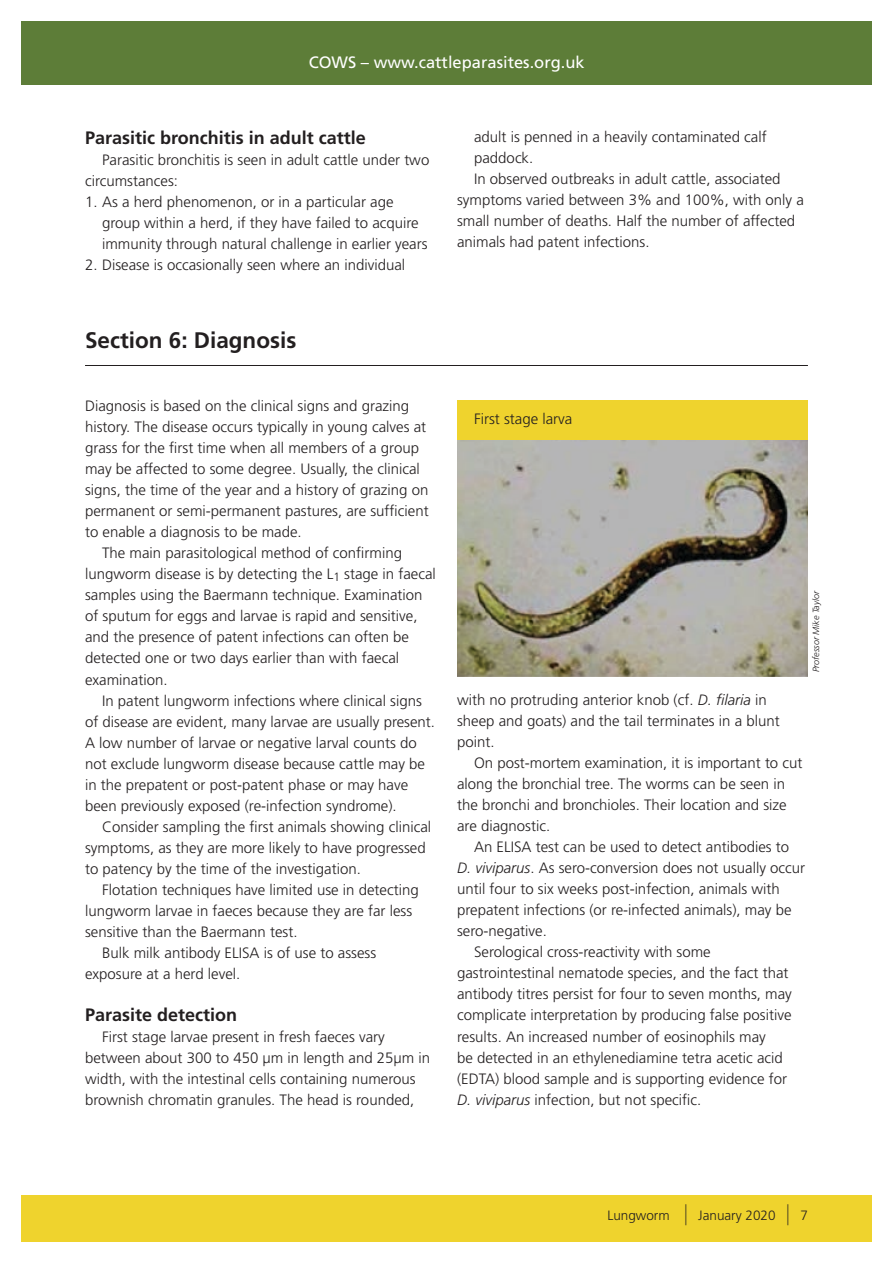
<style>
.page{position:relative;width:893px;height:1263px;background:#fff}
.page>*{position:absolute;margin:0;border:0;box-sizing:border-box;transform-origin:0 0}
.t1{font:700 22.5px "Frutiger";color:#231f20}
.t2{font:700 18px "Frutiger";color:#231f20}
.t3{font:16.5px "Frutiger";color:#fff}
.t4{font:300 15px/21px "Frutiger";color:#231f20}
.t5{font:300 13.5px "Frutiger";color:#231f20}
.t6{font:italic 300 9px "Frutiger";color:#231f20}
.s1{font-style:italic}
.s2{font-size:21px}
</style>
<div class="page">
<div style="left:22px;top:21px;width:850px;height:64px;background:#5d7d38"></div>
<div style="left:22px;top:1195px;width:850px;height:47px;background:#efd32d"></div>
<hr style="left:85px;top:365px;width:723px;height:1px;background:#231f20">
<img style="left:457px;top:439px;width:351px;height:238px">
<div style="left:457px;top:400px;width:351px;height:39px;background:#efd32d"></div>
<p class="t3" style="left:309px;top:53px;width:277px">COWS – www.cattleparasites.org.uk</p>
<p class="t2" style="left:85px;top:127px;width:282px">Parasitic bronchitis in adult cattle</p>
<p class="t4" style="left:85px;top:150px;width:346px;text-indent:17px">Parasitic bronchitis is seen in adult cattle under two circumstances:</p>
<p class="t4" style="left:102px;top:192px;width:327px;text-indent:-17px">1. As a herd phenomenon, or in a particular age group within a herd, if they have failed to acquire immunity through natural challenge in earlier years</p>
<p class="t4" style="left:85px;top:255px;width:322px">2. Disease is occasionally seen where an individual</p>
<p class="t4" style="left:474px;top:126px;width:294px">adult is penned in a heavily contaminated calf</p>
<p class="t4" style="left:474px;top:147px;width:61px">paddock.</p>
<p class="t4" style="left:474px;top:168px;width:308px">In observed outbreaks in adult cattle, associated</p>
<p class="t4" style="left:457px;top:189px;width:348px">symptoms varied between 3% and 100%, with only a</p>
<p class="t4" style="left:457px;top:210px;width:340px">small number of deaths. Half the number of affected</p>
<p class="t4" style="left:457px;top:231px;width:194px">animals had patent infections.</p>
<h1 class="t1" style="left:85px;top:327px;width:213px">Section 6: Diagnosis</h1>
<p class="t4" style="left:85px;top:396px;width:326px">Diagnosis is based on the clinical signs and grazing</p>
<p class="t4" style="left:85px;top:417px;width:343px">history. The disease occurs typically in young calves at</p>
<p class="t4" style="left:85px;top:438px;width:335px">grass for the first time when all members of a group</p>
<p class="t4" style="left:85px;top:459px;width:336px">may be affected to some degree. Usually, the clinical</p>
<p class="t4" style="left:85px;top:480px;width:345px">signs, the time of the year and a history of grazing on</p>
<p class="t4" style="left:85px;top:501px;width:345px">permanent or semi-permanent pastures, are sufficient</p>
<p class="t4" style="left:85px;top:522px;width:218px">to enable a diagnosis to be made.</p>
<p class="t4" style="left:102px;top:543px;width:302px">The main parasitological method of confirming</p>
<p class="t4" style="left:85px;top:564px;width:352px">lungworm disease is by detecting the L<sub>1</sub> stage in faecal</p>
<p class="t4" style="left:85px;top:585px;width:339px">samples using the Baermann technique. Examination</p>
<p class="t4" style="left:85px;top:606px;width:334px">of sputum for eggs and larvae is rapid and sensitive,</p>
<p class="t4" style="left:85px;top:627px;width:325px">and the presence of patent infections can often be</p>
<p class="t4" style="left:85px;top:648px;width:316px">detected one or two days earlier than with faecal</p>
<p class="t4" style="left:85px;top:669px;width:84px">examination.</p>
<p class="t4" style="left:102px;top:690px;width:321px">In patent lungworm infections where clinical signs</p>
<p class="t4" style="left:85px;top:711px;width:352px">of disease are evident, many larvae are usually present.</p>
<p class="t4" style="left:85px;top:732px;width:333px">A low number of larvae or negative larval counts do</p>
<p class="t4" style="left:85px;top:753px;width:342px">not exclude lungworm disease because cattle may be</p>
<p class="t4" style="left:85px;top:774px;width:325px">in the prepatent or post-patent phase or may have</p>
<p class="t4" style="left:85px;top:795px;width:313px">been previously exposed (re-infection syndrome).</p>
<p class="t4" style="left:102px;top:816px;width:331px">Consider sampling the first animals showing clinical</p>
<p class="t4" style="left:85px;top:837px;width:342px">symptoms, as they are more likely to have progressed</p>
<p class="t4" style="left:85px;top:858px;width:277px">to patency by the time of the investigation.</p>
<p class="t4" style="left:102px;top:879px;width:318px">Flotation techniques have limited use in detecting</p>
<p class="t4" style="left:85px;top:900px;width:329px">lungworm larvae in faeces because they are far less</p>
<p class="t4" style="left:85px;top:921px;width:214px">sensitive than the Baermann test.</p>
<p class="t4" style="left:102px;top:942px;width:276px">Bulk milk antibody ELISA is of use to assess</p>
<p class="t4" style="left:85px;top:963px;width:157px">exposure at a herd level.</p>
<p class="t2" style="left:85px;top:1004px;width:154px">Parasite detection</p>
<p class="t4" style="left:85px;top:1026px;width:347px;text-indent:17px">First stage larvae present in fresh faeces vary between about 300 to 450 µm in length and 25µm in width, with the intestinal cells containing numerous brownish chromatin granules. The head is rounded,</p>
<p class="t4" style="left:474px;top:409px;width:100px">First stage larva</p>
<p class="t6" style="left:811px;top:672px;width:83px;rotate:-90deg">Professor Mike Taylor</p>
<p class="t4" style="left:457px;top:690px;width:324px">with no protruding anterior knob (cf. <span class="s1">D. filaria</span> in sheep and goats) and the tail terminates in a blunt point.</p>
<p class="t4" style="left:457px;top:753px;width:347px;text-indent:17px">On post-mortem examination, it is important to cut along the bronchial tree. The worms can be seen in the bronchi and bronchioles. Their location and size are diagnostic.</p>
<p class="t4" style="left:474px;top:837px;width:317px">An ELISA test can be used to detect antibodies to</p>
<p class="t4" style="left:457px;top:858px;width:350px"><span class="s1">D. viviparus</span>. As sero-conversion does not usually occur</p>
<p class="t4" style="left:457px;top:879px;width:324px">until four to six weeks post-infection, animals with</p>
<p class="t4" style="left:457px;top:900px;width:336px">prepatent infections (or re-infected animals), may be</p>
<p class="t4" style="left:457px;top:921px;width:91px">sero-negative.</p>
<p class="t4" style="left:474px;top:942px;width:238px">Serological cross-reactivity with some</p>
<p class="t4" style="left:457px;top:963px;width:333px">gastrointestinal nematode species, and the fact that</p>
<p class="t4" style="left:457px;top:984px;width:336px">antibody titres persist for four to seven months, may</p>
<p class="t4" style="left:457px;top:1005px;width:336px">complicate interpretation by producing false positive</p>
<p class="t4" style="left:457px;top:1026px;width:310px">results. An increased number of eosinophils may</p>
<p class="t4" style="left:457px;top:1047px;width:327px">be detected in an ethylenediamine tetra acetic acid</p>
<p class="t4" style="left:457px;top:1068px;width:331px">(EDTA) blood sample and is supporting evidence for</p>
<p class="t4" style="left:457px;top:1089px;width:246px"><span class="s1">D. viviparus</span> infection, but not specific.</p>
<p class="t5" style="left:607px;top:1208px;width:202px">Lungworm <span class="s2">|</span> January 2020 <span class="s2">|</span> 7</p>
</div>
